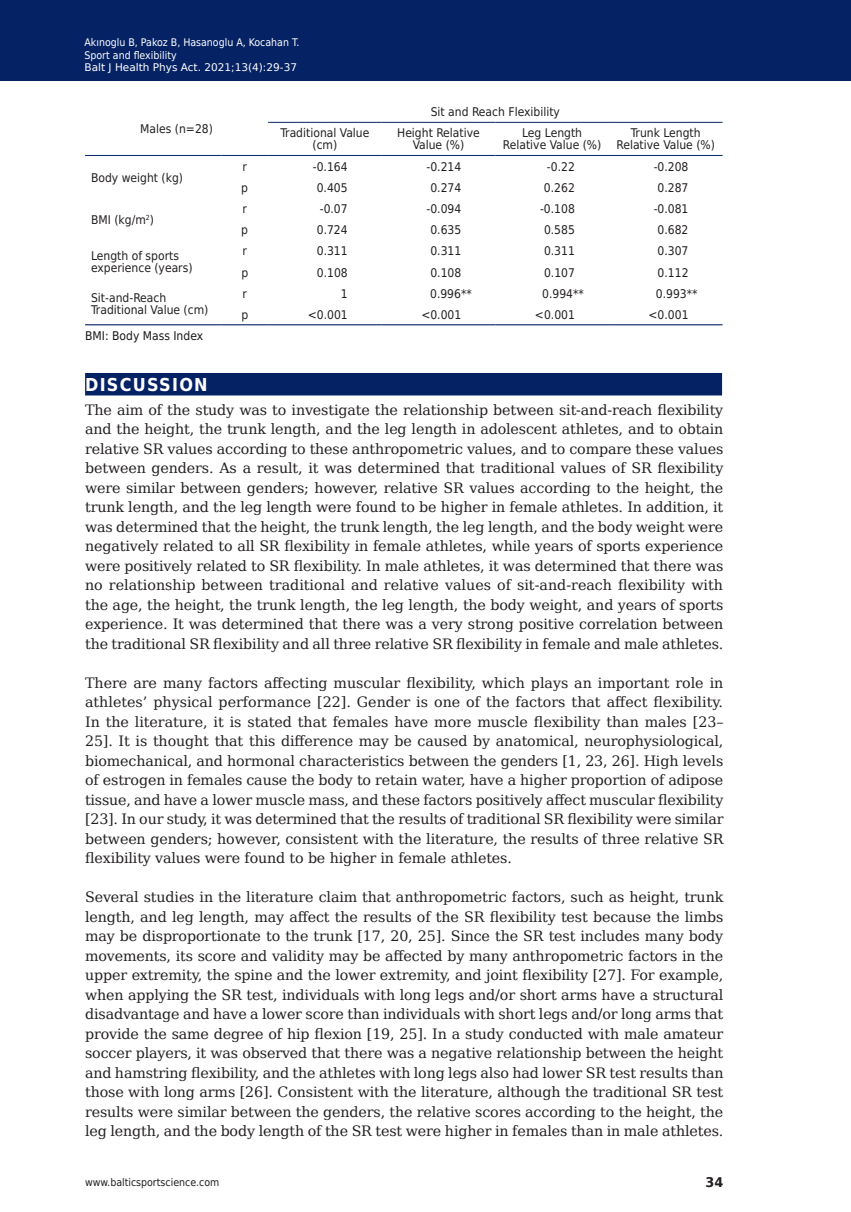
<style>
.page{position:relative;width:851px;height:1212px;background:#fff}
.page>*{position:absolute;margin:0;border:0;box-sizing:border-box;transform-origin:0 0}
.t1{font:700 17.85px "DejaVu Sans Condensed";letter-spacing:.07em;color:#fff}
.t2{font:14.25px/19.5px "DejaVu Serif";letter-spacing:-.01em;color:#231f20;text-align:justify}
.t3{font:700 13.35px "DejaVu Sans";color:#231f20;scale:.96 1}
.t4{font:12px/12px "DejaVu Sans Condensed";color:#231f20;text-align:center}
.t5{font:12px "DejaVu Sans Condensed";color:#15181a}
.t6{font:10.5px/12.6px "DejaVu Sans Condensed";color:#fff}
.t7{font:10.5px "DejaVu Sans";color:#fff}
.t8{font:10.5px "DejaVu Sans Condensed";color:#231f20}
</style>
<div class="page">
<div style="left:0;top:0;width:850px;height:80px;background:#052265"></div>
<div style="left:85px;top:373px;width:637px;height:22px;background:#052265"></div>
<hr style="left:85px;top:155px;width:136px;height:1px;background:#052265">
<hr style="left:221px;top:155px;width:47px;height:1px;background:#052265">
<hr style="left:268px;top:155px;width:113px;height:1px;background:#052265">
<hr style="left:381px;top:155px;width:114px;height:1px;background:#052265">
<hr style="left:495px;top:155px;width:114px;height:1px;background:#052265">
<hr style="left:609px;top:155px;width:113px;height:1px;background:#052265">
<hr style="left:85px;top:324px;width:136px;height:1px;background:#052265">
<hr style="left:221px;top:324px;width:47px;height:1px;background:#052265">
<hr style="left:268px;top:324px;width:113px;height:1px;background:#052265">
<hr style="left:381px;top:324px;width:114px;height:1px;background:#052265">
<hr style="left:495px;top:324px;width:114px;height:1px;background:#052265">
<hr style="left:609px;top:324px;width:113px;height:1px;background:#052265">
<hr style="left:268px;top:122px;width:113px;height:1px;background:#052265">
<hr style="left:381px;top:122px;width:114px;height:1px;background:#052265">
<hr style="left:495px;top:122px;width:114px;height:1px;background:#052265">
<hr style="left:609px;top:122px;width:113px;height:1px;background:#052265">
<p class="t6" style="left:84px;top:35px;width:216px">Akınoglu B, Pakoz B, Hasanoglu A, Kocahan T.<br>Sport and flexibility</p>
<p class="t7" style="left:84px;top:59px;width:214px">Balt J Health Phys Act. 2021;13(4):29-37</p>
<p class="t4" style="left:430px;top:105px;width:131px">Sit and Reach Flexibility</p>
<p class="t4" style="left:140px;top:122px;width:74px">Males (n=28)</p>
<p class="t4" style="left:91px;top:171px;width:94px">Body weight (kg)</p>
<p class="t4" style="left:91px;top:213px;width:65px">BMI (kg/m<sup>2</sup>)</p>
<p class="t4" style="left:280px;top:127px;width:91px">Traditional Value (cm)</p>
<p class="t4" style="left:397px;top:127px;width:84px">Height Relative<br>Value (%)</p>
<p class="t4" style="left:502px;top:127px;width:100px">Leg Length<br>Relative Value (%)</p>
<p class="t4" style="left:616px;top:127px;width:100px">Trunk Length<br>Relative Value (%)</p>
<p class="t4" style="left:242px;top:160px;width:6px">r</p>
<p class="t4" style="left:313px;top:160px;width:36px">-0.164</p>
<p class="t4" style="left:426px;top:160px;width:36px">-0.214</p>
<p class="t4" style="left:547px;top:160px;width:29px">-0.22</p>
<p class="t4" style="left:653px;top:160px;width:36px">-0.208</p>
<p class="t4" style="left:241px;top:181px;width:8px">p</p>
<p class="t4" style="left:317px;top:181px;width:32px">0.405</p>
<p class="t4" style="left:430px;top:181px;width:32px">0.274</p>
<p class="t4" style="left:544px;top:181px;width:32px">0.262</p>
<p class="t4" style="left:657px;top:181px;width:32px">0.287</p>
<p class="t4" style="left:242px;top:202px;width:6px">r</p>
<p class="t4" style="left:320px;top:202px;width:29px">-0.07</p>
<p class="t4" style="left:426px;top:202px;width:36px">-0.094</p>
<p class="t4" style="left:540px;top:202px;width:36px">-0.108</p>
<p class="t4" style="left:653px;top:202px;width:36px">-0.081</p>
<p class="t4" style="left:241px;top:223px;width:8px">p</p>
<p class="t4" style="left:317px;top:223px;width:32px">0.724</p>
<p class="t4" style="left:430px;top:223px;width:32px">0.635</p>
<p class="t4" style="left:544px;top:223px;width:32px">0.585</p>
<p class="t4" style="left:657px;top:223px;width:32px">0.682</p>
<p class="t4" style="left:91px;top:249px;width:103px;text-align:left">Length of sports experience (years)</p>
<p class="t4" style="left:242px;top:244px;width:6px">r</p>
<p class="t4" style="left:317px;top:244px;width:32px">0.311</p>
<p class="t4" style="left:430px;top:244px;width:32px">0.311</p>
<p class="t4" style="left:544px;top:244px;width:32px">0.311</p>
<p class="t4" style="left:657px;top:244px;width:32px">0.307</p>
<p class="t4" style="left:241px;top:266px;width:8px">p</p>
<p class="t4" style="left:317px;top:266px;width:32px">0.108</p>
<p class="t4" style="left:430px;top:266px;width:32px">0.108</p>
<p class="t4" style="left:544px;top:266px;width:32px">0.107</p>
<p class="t4" style="left:657px;top:266px;width:32px">0.112</p>
<p class="t4" style="left:91px;top:291px;width:119px;text-align:left">Sit-and-Reach<br>Traditional Value (cm)</p>
<p class="t4" style="left:242px;top:287px;width:6px">r</p>
<p class="t4" style="left:341px;top:287px;width:8px">1</p>
<p class="t4" style="left:430px;top:287px;width:43px">0.996**</p>
<p class="t4" style="left:542px;top:287px;width:43px">0.994**</p>
<p class="t4" style="left:655px;top:287px;width:43px">0.993**</p>
<p class="t4" style="left:241px;top:308px;width:8px">p</p>
<p class="t4" style="left:308px;top:308px;width:41px">&lt;0.001</p>
<p class="t4" style="left:421px;top:308px;width:41px">&lt;0.001</p>
<p class="t4" style="left:535px;top:308px;width:41px">&lt;0.001</p>
<p class="t4" style="left:648px;top:308px;width:41px">&lt;0.001</p>
<p class="t5" style="left:85px;top:326px;width:119px">BMI: Body Mass Index</p>
<p class="t1" style="left:85px;top:370px;width:124px">DISCUSSION</p>
<p class="t2" style="left:85px;top:399px;width:639px">The aim of the study was to investigate the relationship between sit-and-reach flexibility and the height, the trunk length, and the leg length in adolescent athletes, and to obtain relative SR values according to these anthropometric values, and to compare these values between genders. As a result, it was determined that traditional values of SR flexibility were similar between genders; however, relative SR values according to the height, the trunk length, and the leg length were found to be higher in female athletes. In addition, it was determined that the height, the trunk length, the leg length, and the body weight were negatively related to all SR flexibility in female athletes, while years of sports experience were positively related to SR flexibility. In male athletes, it was determined that there was no relationship between traditional and relative values of sit-and-reach flexibility with the age, the height, the trunk length, the leg length, the body weight, and years of sports experience. It was determined that there was a very strong positive correlation between the traditional SR flexibility and all three relative SR flexibility in female and male athletes.</p>
<p class="t2" style="left:85px;top:672px;width:640px">There are many factors affecting muscular flexibility, which plays an important role in athletes’ physical performance [22]. Gender is one of the factors that affect flexibility.<br>In the literature, it is stated that females have more muscle flexibility than males [23– 25]. It is thought that this difference may be caused by anatomical, neurophysiological, biomechanical, and hormonal characteristics between the genders [1, 23, 26]. High levels of estrogen in females cause the body to retain water, have a higher proportion of adipose tissue, and have a lower muscle mass, and these factors positively affect muscular flexibility [23]. In our study, it was determined that the results of traditional SR flexibility were similar between genders; however, consistent with the literature, the results of three relative SR flexibility values were found to be higher in female athletes.</p>
<p class="t2" style="left:85px;top:886px;width:640px">Several studies in the literature claim that anthropometric factors, such as height, trunk length, and leg length, may affect the results of the SR flexibility test because the limbs may be disproportionate to the trunk [17, 20, 25]. Since the SR test includes many body movements, its score and validity may be affected by many anthropometric factors in the upper extremity, the spine and the lower extremity, and joint flexibility [27]. For example, when applying the SR test, individuals with long legs and/or short arms have a structural disadvantage and have a lower score than individuals with short legs and/or long arms that provide the same degree of hip flexion [19, 25]. In a study conducted with male amateur soccer players, it was observed that there was a negative relationship between the height and hamstring flexibility, and the athletes with long legs also had lower SR test results than those with long arms [26]. Consistent with the literature, although the traditional SR test results were similar between the genders, the relative scores according to the height, the leg length, and the body length of the SR test were higher in females than in male athletes.</p>
<p class="t8" style="left:85px;top:1174px;width:136px">www.balticsportscience.com</p>
<p class="t3" style="left:705px;top:1172px;width:20px">34</p>
</div>
